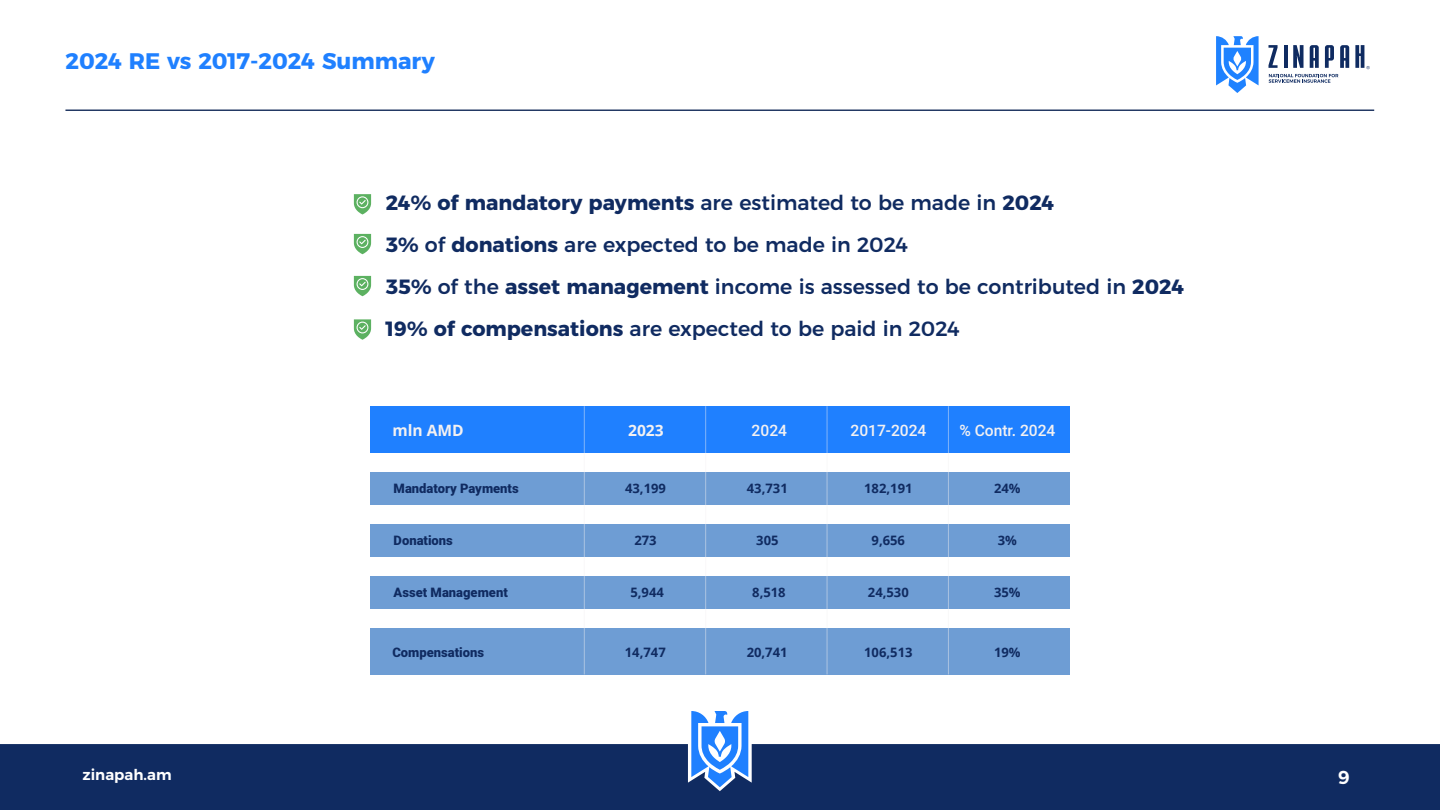
<style>
.page{position:relative;width:1440px;height:810px;background:#fff}
.page>*{position:absolute;margin:0;border:0;box-sizing:border-box;transform-origin:0 0}
.t1{font:700 22.5px "Montserratarm";color:#1f80ff}
.t2{font:500 20.62px/42px "Montserratarm";color:#102b61}
.t3{font:600 18.75px "Montserratarm";color:#fff}
.t4{font:500 15.6px "Mardoto";color:#f3f1f2}
.t5{font:700 15.6px "Open Sans";color:#f3f1f2}
.t6{font:600 15px "Montserratarm";color:#fff}
.t7{font:700 12.98px "Open Sans";color:#102b61}
.t8{font:900 12.98px "Mardoto";color:#102b61}
.s1{font-weight:700}
</style>
<div class="page">
<hr style="left:65px;top:110px;width:1309px;height:1px;background:#233964">
<svg style="left:691px;top:711px;width:57px;height:33px"></svg>
<div style="left:0;top:744px;width:1440px;height:66px;background:#102b61"></div>
<div style="left:370px;top:406px;width:700px;height:47px;background:#1f80ff"></div>
<div style="left:370px;top:628px;width:700px;height:47px;background:#6e9dd4"></div>
<div style="left:370px;top:472px;width:700px;height:33px;background:#6e9dd4"></div>
<div style="left:370px;top:524px;width:700px;height:33px;background:#6e9dd4"></div>
<div style="left:370px;top:576px;width:700px;height:33px;background:#6e9dd4"></div>
<hr style="left:584px;top:406px;width:1px;height:268px;background:#f3f1f2">
<hr style="left:705px;top:406px;width:1px;height:268px;background:#f3f1f2">
<hr style="left:827px;top:406px;width:1px;height:268px;background:#f3f1f2">
<hr style="left:948px;top:406px;width:1px;height:268px;background:#f3f1f2">
<svg style="left:354px;top:194px;width:17px;height:20px"></svg>
<svg style="left:354px;top:234px;width:17px;height:20px"></svg>
<svg style="left:354px;top:276px;width:17px;height:20px"></svg>
<svg style="left:354px;top:319px;width:17px;height:21px"></svg>
<svg style="left:1269px;top:74px;width:69px;height:9px"></svg>
<svg style="left:1216px;top:36px;width:43px;height:57px"></svg>
<svg style="left:1269px;top:45px;width:9px;height:23px"></svg>
<hr style="left:1284px;top:45px;width:3px;height:23px;background:#0f2b61">
<svg style="left:1293px;top:45px;width:11px;height:23px"></svg>
<svg style="left:1310px;top:45px;width:9px;height:23px"></svg>
<svg style="left:1325px;top:45px;width:9px;height:23px"></svg>
<svg style="left:1340px;top:45px;width:9px;height:23px"></svg>
<svg style="left:1355px;top:45px;width:15px;height:24px"></svg>
<p class="t1" style="left:66px;top:43px;width:371px">2024 RE vs 2017-2024 Summary</p>
<p class="t2" style="left:386px;top:182px;width:800px"><span class="s1">24% of mandatory payments</span> are estimated to be made in <span class="s1">2024<br>3%</span> of <span class="s1">donations</span> are expected to be made in 2024<br><span class="s1">35%</span> of the <span class="s1">asset management</span> income is assessed to be contributed in <span class="s1">2024<br>19% of compensations</span> are expected to be paid in 2024</p>
<p class="t5" style="left:392px;top:419px;width:73px">mln AMD</p>
<p class="t5" style="left:628px;top:419px;width:37px">2023</p>
<p class="t4" style="left:752px;top:419px;width:37px">2024</p>
<p class="t4" style="left:850px;top:419px;width:78px">2017-2024</p>
<p class="t4" style="left:959px;top:420px;width:98px">% Contr. 2024</p>
<p class="t8" style="left:394px;top:480px;width:127px">Mandatory Payments</p>
<p class="t8" style="left:394px;top:532px;width:61px">Donations</p>
<p class="t7" style="left:625px;top:479px;width:42px">43,199</p>
<p class="t7" style="left:634px;top:531px;width:24px">273</p>
<p class="t7" style="left:747px;top:479px;width:42px">43,731</p>
<p class="t7" style="left:756px;top:531px;width:24px">305</p>
<p class="t7" style="left:864px;top:479px;width:50px">182,191</p>
<p class="t7" style="left:872px;top:531px;width:35px">9,656</p>
<p class="t7" style="left:994px;top:479px;width:28px">24%</p>
<p class="t7" style="left:998px;top:531px;width:21px">3%</p>
<p class="t8" style="left:394px;top:584px;width:116px">Asset Management</p>
<p class="t7" style="left:630px;top:583px;width:35px">5,944</p>
<p class="t7" style="left:752px;top:583px;width:35px">8,518</p>
<p class="t7" style="left:868px;top:583px;width:42px">24,530</p>
<p class="t7" style="left:994px;top:583px;width:28px">35%</p>
<p class="t8" style="left:392px;top:644px;width:93px">Compensations</p>
<p class="t7" style="left:625px;top:643px;width:42px">14,747</p>
<p class="t7" style="left:747px;top:643px;width:42px">20,741</p>
<p class="t7" style="left:864px;top:643px;width:50px">106,513</p>
<p class="t7" style="left:994px;top:643px;width:28px">19%</p>
<p class="t6" style="left:83px;top:763px;width:91px">zinapah.am</p>
<p class="t3" style="left:1338px;top:763px;width:13px">9</p>
</div>
